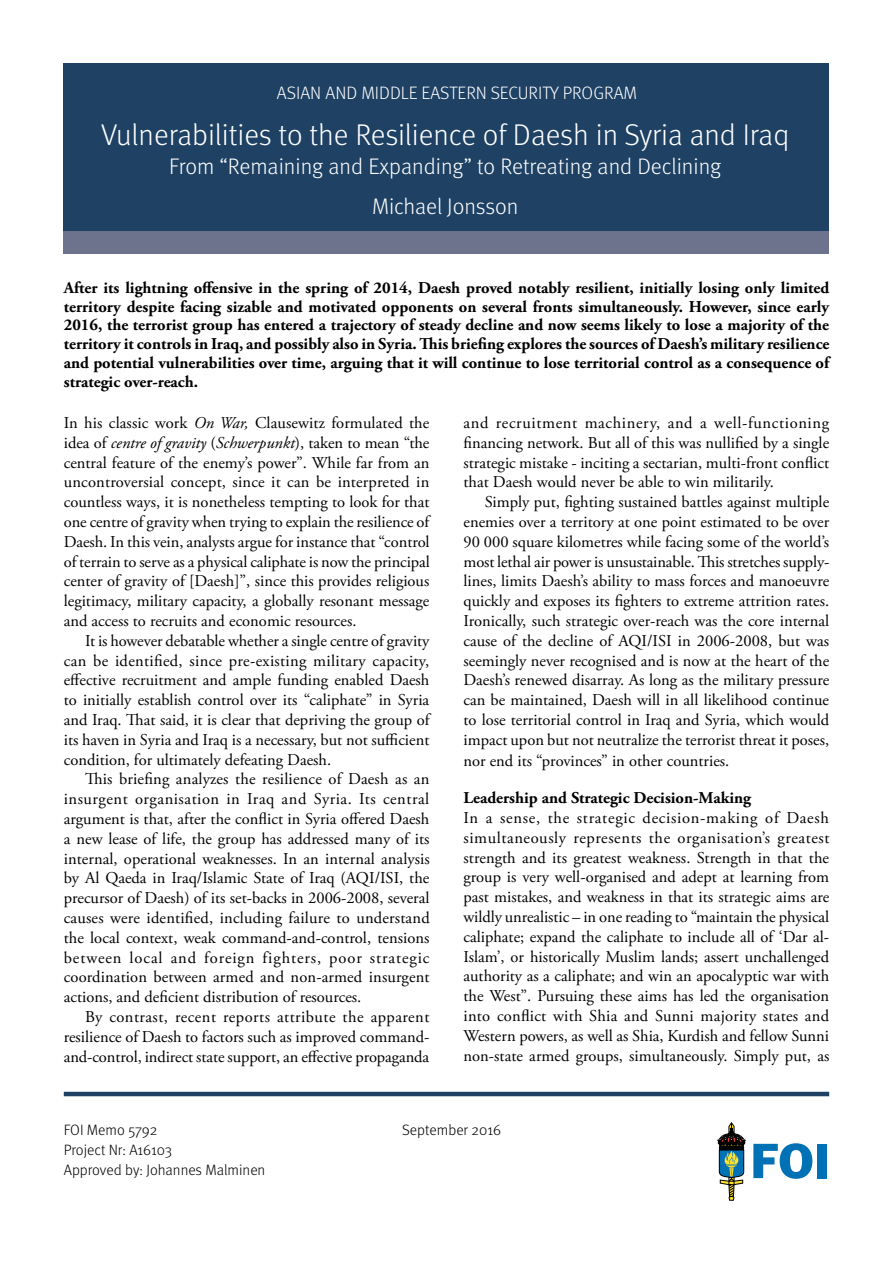
<style>
.page{position:relative;width:893px;height:1263px;background:#fff}
.page>*{position:absolute;margin:0;border:0;box-sizing:border-box;transform-origin:0 0}
.t1{font:300 30px "Meta";color:#fff}
.t2{font:300 22.5px/39.8px "Meta";color:#fff;text-align:center}
.t3{font:300 18px "Meta";color:#fff}
.t4{font:16.5px/19.8px "Adobe Garamond Pro";color:#000;text-align:justify}
.t5{font:700 16.5px/18.8px "Adobe Garamond Pro";color:#000;text-align:justify}
.t6{font:300 15px/20.1px "Meta";color:#000}
.s1{font-style:italic}
</style>
<div class="page">
<svg style="left:753px;top:1143px;width:59px;height:36px"></svg>
<div style="left:818px;top:1144px;width:9px;height:34px;background:#0071b5"></div>
<svg style="left:718px;top:1122px;width:27px;height:78px"></svg>
<div style="left:64px;top:208px;width:765px;height:45px;background:#6d738d"></div>
<div style="left:64px;top:63px;width:765px;height:167px;background:#1e4164"></div>
<hr style="left:64px;top:1092px;width:765px;height:4px;background:#1e4164">
<p class="t3" style="left:277px;top:83px;width:362px">ASIAN AND MIDDLE EASTERN SECURITY PROGRAM</p>
<h1 class="t1" style="left:101px;top:117px;width:690px">Vulnerabilities to the Resilience of Daesh in Syria and Iraq</h1>
<h2 class="t2" style="left:169px;top:146px;width:554px">From “Remaining and Expanding” to Retreating and Declining<br>Michael Jonsson</h2>
<p class="t5" style="left:64px;top:279px;width:767px">After its lightning offensive in the spring of 2014, Daesh proved notably resilient, initially losing only limited territory despite facing sizable and motivated opponents on several fronts simultaneously. However, since early 2016, the terrorist group has entered a trajectory of steady decline and now seems likely to lose a majority of the territory it controls in Iraq, and possibly also in Syria. This briefing explores the sources of Daesh’s military resilience and potential vulnerabilities over time, arguing that it will continue to lose territorial control as a consequence of strategic over-reach.</p>
<p class="t4" style="left:64px;top:413px;width:367px">In his classic work <span class="s1">On War,</span> Clausewitz formulated the idea of <span class="s1">centre of gravity</span> (<span class="s1">Schwerpunkt</span>), taken to mean “the central feature of the enemy’s power”. While far from an uncontroversial concept, since it can be interpreted in countless ways, it is nonetheless tempting to look for that one centre of gravity when trying to explain the resilience of Daesh. In this vein, analysts argue for instance that “control of terrain to serve as a physical caliphate is now the principal center of gravity of [Daesh]”, since this provides religious legitimacy, military capacity, a globally resonant message and access to recruits and economic resources.</p>
<p class="t4" style="left:64px;top:631px;width:367px;text-indent:21px">It is however debatable whether a single centre of gravity can be identified, since pre-existing military capacity, effective recruitment and ample funding enabled Daesh to initially establish control over its “caliphate” in Syria and Iraq. That said, it is clear that depriving the group of its haven in Syria and Iraq is a necessary, but not sufficient condition, for ultimately defeating Daesh.</p>
<p class="t4" style="left:64px;top:770px;width:367px;text-indent:21px">This briefing analyzes the resilience of Daesh as an insurgent organisation in Iraq and Syria. Its central argument is that, after the conflict in Syria offered Daesh a new lease of life, the group has addressed many of its internal, operational weaknesses. In an internal analysis by Al Qaeda in Iraq/Islamic State of Iraq (AQI/ISI, the precursor of Daesh) of its set-backs in 2006-2008, several causes were identified, including failure to understand the local context, weak command-and-control, tensions between local and foreign fighters, poor strategic coordination between armed and non-armed insurgent actions, and deficient distribution of resources.</p>
<p class="t4" style="left:64px;top:1007px;width:367px;text-indent:21px">By contrast, recent reports attribute the apparent resilience of Daesh to factors such as improved command&shy;and-control, indirect state support, an effective propaganda</p>
<p class="t4" style="left:463px;top:413px;width:367px">and recruitment machinery, and a well-functioning financing network. But all of this was nullified by a single strategic mistake - inciting a sectarian, multi-front conflict that Daesh would never be able to win militarily.</p>
<p class="t4" style="left:463px;top:493px;width:367px;text-indent:21px">Simply put, fighting sustained battles against multiple enemies over a territory at one point estimated to be over 90 000 square kilometres while facing some of the world’s most lethal air power is unsustainable. This stretches supply&shy;lines, limits Daesh’s ability to mass forces and manoeuvre quickly and exposes its fighters to extreme attrition rates.<br>Ironically, such strategic over-reach was the core internal cause of the decline of AQI/ISI in 2006-2008, but was seemingly never recognised and is now at the heart of the Daesh’s renewed disarray. As long as the military pressure can be maintained, Daesh will in all likelihood continue to lose territorial control in Iraq and Syria, which would impact upon but not neutralize the terrorist threat it poses,</p>
<p class="t4" style="left:463px;top:752px;width:267px">nor end its “provinces” in other countries.</p>
<p class="t5" style="left:463px;top:789px;width:289px">Leadership and Strategic Decision-Making</p>
<p class="t4" style="left:463px;top:808px;width:367px">In a sense, the strategic decision-making of Daesh simultaneously represents the organisation’s greatest strength and its greatest weakness. Strength in that the group is very well-organised and adept at learning from past mistakes, and weakness in that its strategic aims are wildly unrealistic – in one reading to “maintain the physical caliphate; expand the caliphate to include all of ‘Dar al-Islam’, or historically Muslim lands; assert unchallenged authority as a caliphate; and win an apocalyptic war with the West”. Pursuing these aims has led the organisation into conflict with Shia and Sunni majority states and Western powers, as well as Shia, Kurdish and fellow Sunni non-state armed groups, simultaneously. Simply put, as</p>
<p class="t6" style="left:64px;top:1119px;width:95px">FOI Memo 5792</p>
<p class="t6" style="left:402px;top:1119px;width:100px">September 2016</p>
<p class="t6" style="left:64px;top:1139px;width:203px">Project Nr: A16103<br>Approved by: Johannes Malminen</p>
</div>
